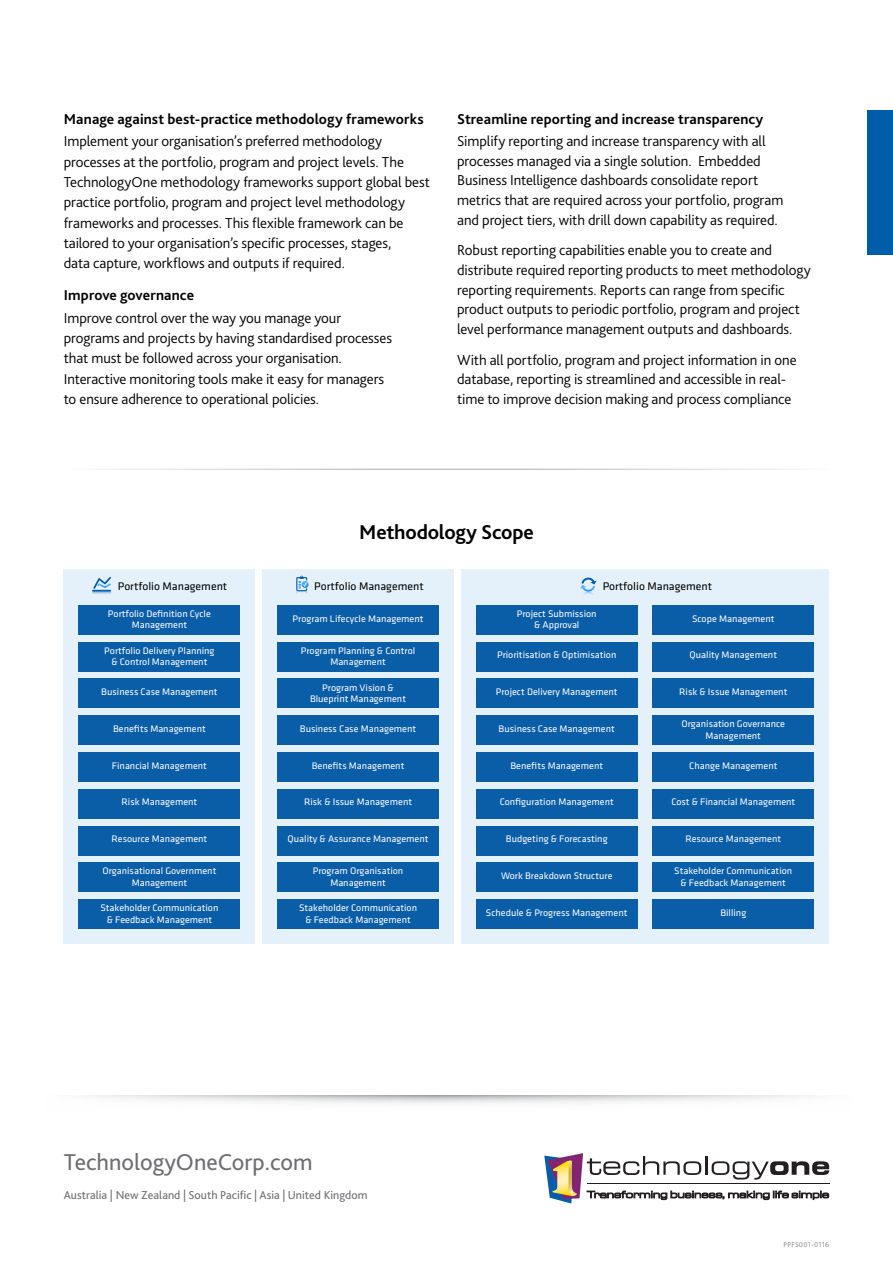
<style>
.page{position:relative;width:893px;height:1263px;background:#fff}
.page>*{position:absolute;margin:0;border:0;box-sizing:border-box;transform-origin:0 0}
.t1{font:24px "Bliss 2";color:#6d6e71}
.t2{font:700 21px "Bliss 2";letter-spacing:-.01em;color:#000}
.t3{font:300 15px/20.2px "Bliss 2";letter-spacing:-.005em;color:#000}
.t4{font:700 15px "Bliss 2";letter-spacing:.01em;color:#000}
.t5{font:12px "Bliss 2";color:#6d6e71}
.t6{font:11.4px "Klavika";color:#000}
.t7{font:9.75px/11.4px "Klavika";color:#fff;text-align:center}
.t8{font:7.5px "Bliss 2";letter-spacing:.02em;color:#939598}
</style>
<div class="page">
<div style="left:867px;top:111px;width:26px;height:144px;background:#005daa"></div>
<svg style="left:544px;top:1153px;width:285px;height:50px"></svg>
<svg style="left:85px;top:1095px;width:727px;height:9px"></svg>
<div style="left:64px;top:569px;width:191px;height:375px;background:#e5f1fa"></div>
<div style="left:262px;top:569px;width:192px;height:375px;background:#e5f1fa"></div>
<div style="left:461px;top:569px;width:368px;height:375px;background:#e5f1fa"></div>
<div style="left:79px;top:605px;width:161px;height:29px;background:#0a5ea8"></div>
<div style="left:79px;top:642px;width:161px;height:29px;background:#0a5ea8"></div>
<div style="left:79px;top:679px;width:161px;height:29px;background:#0a5ea8"></div>
<div style="left:79px;top:716px;width:161px;height:29px;background:#0a5ea8"></div>
<div style="left:79px;top:752px;width:161px;height:30px;background:#0a5ea8"></div>
<div style="left:79px;top:789px;width:161px;height:29px;background:#0a5ea8"></div>
<div style="left:79px;top:826px;width:161px;height:29px;background:#0a5ea8"></div>
<div style="left:79px;top:863px;width:161px;height:29px;background:#0a5ea8"></div>
<div style="left:79px;top:899px;width:161px;height:30px;background:#0a5ea8"></div>
<div style="left:277px;top:605px;width:162px;height:29px;background:#0a5ea8"></div>
<div style="left:277px;top:642px;width:162px;height:29px;background:#0a5ea8"></div>
<div style="left:277px;top:679px;width:162px;height:29px;background:#0a5ea8"></div>
<div style="left:277px;top:716px;width:162px;height:29px;background:#0a5ea8"></div>
<div style="left:277px;top:752px;width:162px;height:30px;background:#0a5ea8"></div>
<div style="left:277px;top:789px;width:162px;height:29px;background:#0a5ea8"></div>
<div style="left:277px;top:826px;width:162px;height:29px;background:#0a5ea8"></div>
<div style="left:277px;top:863px;width:162px;height:29px;background:#0a5ea8"></div>
<div style="left:277px;top:899px;width:162px;height:30px;background:#0a5ea8"></div>
<div style="left:476px;top:605px;width:162px;height:29px;background:#0a5ea8"></div>
<div style="left:476px;top:642px;width:162px;height:29px;background:#0a5ea8"></div>
<div style="left:476px;top:679px;width:162px;height:29px;background:#0a5ea8"></div>
<div style="left:476px;top:716px;width:162px;height:29px;background:#0a5ea8"></div>
<div style="left:476px;top:752px;width:162px;height:30px;background:#0a5ea8"></div>
<div style="left:476px;top:789px;width:162px;height:29px;background:#0a5ea8"></div>
<div style="left:476px;top:826px;width:162px;height:29px;background:#0a5ea8"></div>
<div style="left:476px;top:863px;width:162px;height:29px;background:#0a5ea8"></div>
<div style="left:476px;top:899px;width:162px;height:30px;background:#0a5ea8"></div>
<div style="left:652px;top:605px;width:162px;height:29px;background:#0a5ea8"></div>
<div style="left:652px;top:642px;width:162px;height:29px;background:#0a5ea8"></div>
<div style="left:652px;top:679px;width:162px;height:29px;background:#0a5ea8"></div>
<div style="left:652px;top:716px;width:162px;height:29px;background:#0a5ea8"></div>
<div style="left:652px;top:752px;width:162px;height:30px;background:#0a5ea8"></div>
<div style="left:652px;top:789px;width:162px;height:29px;background:#0a5ea8"></div>
<div style="left:652px;top:826px;width:162px;height:29px;background:#0a5ea8"></div>
<div style="left:652px;top:863px;width:162px;height:29px;background:#0a5ea8"></div>
<div style="left:652px;top:899px;width:162px;height:30px;background:#0a5ea8"></div>
<svg style="left:296px;top:576px;width:13px;height:18px"></svg>
<svg style="left:580px;top:578px;width:17px;height:17px"></svg>
<svg style="left:93px;top:577px;width:18px;height:17px"></svg>
<p class="t4" style="left:64px;top:110px;width:361px">Manage against best-practice methodology frameworks</p>
<p class="t3" style="left:64px;top:131px;width:368px">Implement your organisation’s preferred methodology processes at the portfolio, program and project levels. The TechnologyOne methodology frameworks support global best practice portfolio, program and project level methodology frameworks and processes. This flexible framework can be tailored to your organisation’s specific processes, stages,<br>data capture, workflows and outputs if required.</p>
<p class="t4" style="left:64px;top:286px;width:132px">Improve governance</p>
<p class="t3" style="left:64px;top:307px;width:330px">Improve control over the way you manage your programs and projects by having standardised processes that must be followed across your organisation.<br>Interactive monitoring tools make it easy for managers to ensure adherence to operational policies.</p>
<p class="t4" style="left:457px;top:110px;width:308px">Streamline reporting and increase transparency</p>
<p class="t3" style="left:457px;top:131px;width:328px;line-height:19.8px">Simplify reporting and increase transparency with all processes managed via a single solution. Embedded Business Intelligence dashboards consolidate report metrics that are required across your portfolio, program and project tiers, with drill down capability as required.</p>
<p class="t3" style="left:457px;top:240px;width:355px;line-height:19.6px">Robust reporting capabilities enable you to create and distribute required reporting products to meet methodology reporting requirements. Reports can range from specific product outputs to periodic portfolio, program and project level performance management outputs and dashboards.</p>
<p class="t3" style="left:457px;top:349px;width:341px;line-height:19.8px">With all portfolio, program and project information in one database, reporting is streamlined and accessible in real&shy;time to improve decision making and process compliance</p>
<p class="t6" style="left:118px;top:579px;width:111px">Portfolio Management</p>
<p class="t7" style="left:108px;top:608px;width:104px">Portfolio Definition Cycle<br>Management</p>
<p class="t7" style="left:104px;top:644px;width:112px">Portfolio Delivery Planning &amp; Control Management</p>
<p class="t7" style="left:101px;top:686px;width:118px">Business Case Management</p>
<p class="t7" style="left:113px;top:723px;width:94px">Benefits Management</p>
<p class="t7" style="left:112px;top:759px;width:97px">Financial Management</p>
<p class="t7" style="left:122px;top:796px;width:77px">Risk Management</p>
<p class="t7" style="left:112px;top:833px;width:97px">Resource Management</p>
<p class="t7" style="left:102px;top:865px;width:115px">Organisational Government<br>Management</p>
<p class="t7" style="left:100px;top:902px;width:119px">Stakeholder Communication &amp; Feedback Management</p>
<h2 class="t2" style="left:359px;top:519px;width:176px">Methodology Scope</h2>
<p class="t6" style="left:314px;top:579px;width:111px">Portfolio Management</p>
<p class="t7" style="left:293px;top:612px;width:132px">Program Lifecycle Management</p>
<p class="t7" style="left:301px;top:644px;width:116px">Program Planning &amp; Control<br>Management</p>
<p class="t7" style="left:310px;top:681px;width:98px">Program Vision &amp;<br>Blueprint Management</p>
<p class="t7" style="left:300px;top:723px;width:118px">Business Case Management</p>
<p class="t7" style="left:312px;top:759px;width:94px">Benefits Management</p>
<p class="t7" style="left:304px;top:796px;width:110px">Risk &amp; Issue Management</p>
<p class="t7" style="left:288px;top:833px;width:142px">Quality &amp; Assurance Management</p>
<p class="t7" style="left:313px;top:865px;width:92px">Program Organisation<br>Management</p>
<p class="t7" style="left:299px;top:902px;width:119px">Stakeholder Communication &amp; Feedback Management</p>
<p class="t6" style="left:603px;top:579px;width:111px">Portfolio Management</p>
<p class="t7" style="left:692px;top:612px;width:84px">Scope Management</p>
<p class="t7" style="left:690px;top:649px;width:89px">Quality Management</p>
<p class="t7" style="left:679px;top:686px;width:110px">Risk &amp; Issue Management</p>
<p class="t7" style="left:682px;top:718px;width:105px">Organisation Governance<br>Management</p>
<p class="t7" style="left:689px;top:759px;width:90px">Change Management</p>
<p class="t7" style="left:671px;top:796px;width:125px">Cost &amp; Financial Management</p>
<p class="t7" style="left:685px;top:833px;width:97px">Resource Management</p>
<p class="t7" style="left:674px;top:865px;width:119px">Stakeholder Communication &amp; Feedback Management</p>
<p class="t7" style="left:720px;top:907px;width:27px">Billing</p>
<p class="t7" style="left:517px;top:608px;width:81px">Project Submission &amp; Approval</p>
<p class="t7" style="left:497px;top:649px;width:121px">Prioritisation &amp; Optimisation</p>
<p class="t7" style="left:496px;top:686px;width:123px">Project Delivery Management</p>
<p class="t7" style="left:499px;top:723px;width:118px">Business Case Management</p>
<p class="t7" style="left:510px;top:759px;width:94px">Benefits Management</p>
<p class="t7" style="left:500px;top:796px;width:116px">Configuration Management</p>
<p class="t7" style="left:506px;top:833px;width:103px">Budgeting &amp; Forecasting</p>
<p class="t7" style="left:501px;top:870px;width:113px">Work Breakdown Structure</p>
<p class="t7" style="left:486px;top:907px;width:143px">Schedule &amp; Progress Management</p>
<h1 class="t1" style="left:64px;top:1147px;width:250px">TechnologyOneCorp.com</h1>
<p class="t5" style="left:64px;top:1188px;width:305px">Australia | New Zealand | South Pacific | Asia | United Kingdom</p>
<p class="t8" style="left:784px;top:1240px;width:47px">PPFS001-0116</p>
</div>
